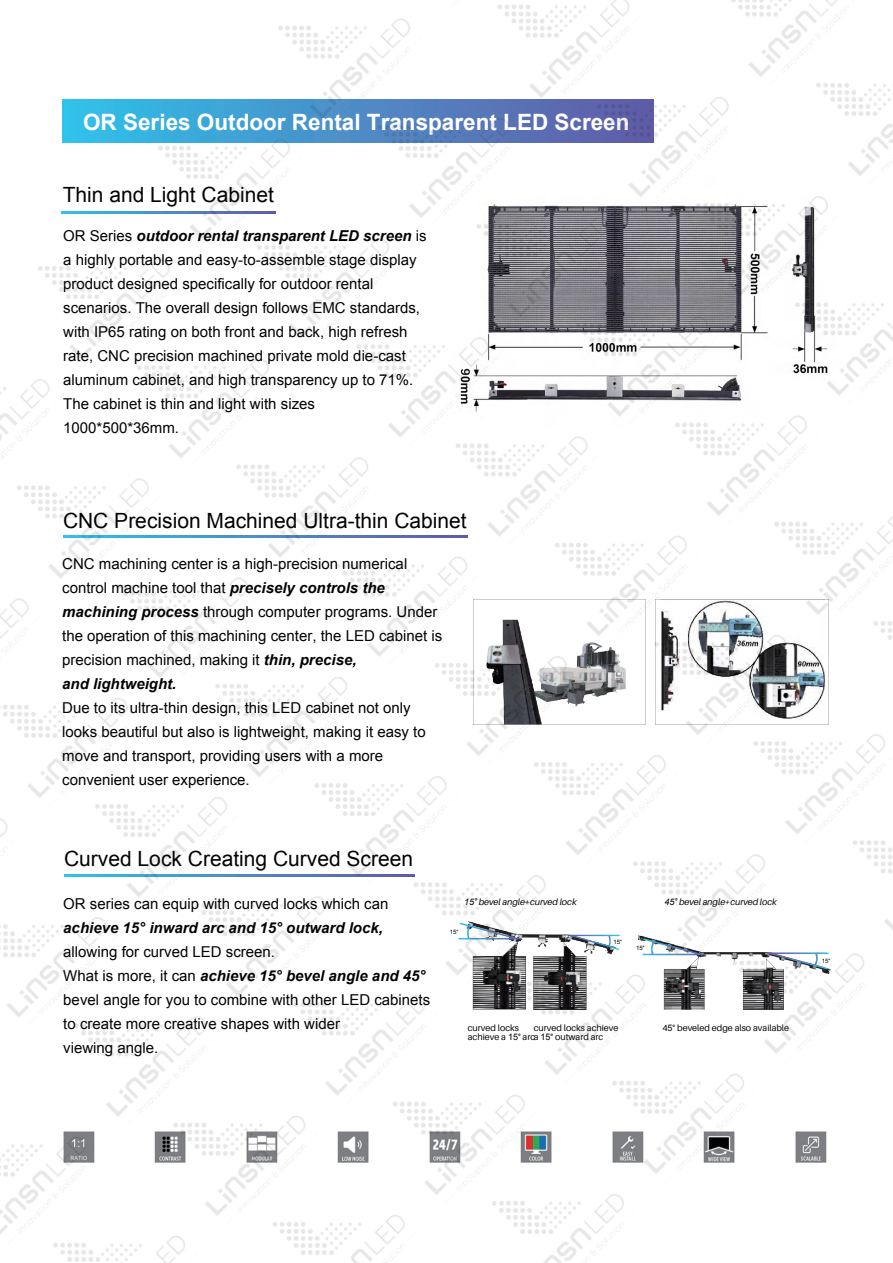
<style>
.page{position:relative;width:893px;height:1263px;background:#fff}
.page>*{position:absolute;margin:0;border:0;box-sizing:border-box;transform-origin:0 0}
.t1{font:700 22.5px "Arial";color:#fff}
.t2{font:21px "Arial";color:#030303}
.t3{font:15px/24px "Arial";color:#030303}
.t4{font:italic 700 15px "Arial";color:#030303}
.t5{font:9px/9.1px "Aileron";color:#030303}
.t6{font:italic 9px "Aileron";color:#030303}
.t7{font:6px "Arial";color:#030303}
.s1{font-weight:700;font-style:italic}
.s2{font-family:"Arial"}
.s3{font-family:"Aileron"}
</style>
<div class="page">
<img style="left:506px;top:211px;width:262px;height:141px">
<svg style="left:63px;top:100px;width:506px;height:42px;background:#40a1d5"></svg>
<img style="left:472px;top:989px;width:14px;height:21px">
<img style="left:663px;top:968px;width:42px;height:42px">
<img style="left:585px;top:649px;width:41px;height:43px">
<img style="left:804px;top:646px;width:20px;height:25px">
<img style="left:337px;top:1131px;width:490px;height:32px">
<img style="left:739px;top:952px;width:125px;height:102px">
<img style="left:60px;top:1236px;width:125px;height:27px">
<img style="left:0;top:1131px;width:104px;height:119px">
<img style="left:0;top:1131px;width:5px;height:20px">
<img style="left:280px;top:1151px;width:125px;height:112px">
<img style="left:154px;top:1115px;width:169px;height:114px">
<img style="left:81px;top:1016px;width:143px;height:114px">
<img style="left:0;top:874px;width:125px;height:157px">
<img style="left:0;top:818px;width:26px;height:114px">
<img style="left:499px;top:1131px;width:125px;height:132px">
<img style="left:366px;top:1095px;width:177px;height:113px">
<img style="left:301px;top:995px;width:143px;height:114px">
<img style="left:201px;top:874px;width:143px;height:136px">
<img style="left:68px;top:797px;width:177px;height:114px">
<img style="left:3px;top:698px;width:143px;height:114px">
<img style="left:0;top:598px;width:47px;height:114px">
<img style="left:585px;top:1010px;width:177px;height:177px">
<img style="left:486px;top:934px;width:177px;height:154px">
<img style="left:421px;top:875px;width:143px;height:114px">
<img style="left:287px;top:776px;width:178px;height:114px">
<img style="left:222px;top:677px;width:143px;height:114px">
<img style="left:123px;top:535px;width:143px;height:156px">
<img style="left:24px;top:478px;width:143px;height:114px">
<img style="left:0;top:379px;width:68px;height:114px">
<img style="left:606px;top:854px;width:177px;height:114px">
<img style="left:541px;top:692px;width:143px;height:177px">
<img style="left:442px;top:599px;width:143px;height:171px">
<img style="left:342px;top:535px;width:143px;height:135px">
<img style="left:209px;top:457px;width:177px;height:114px">
<img style="left:144px;top:358px;width:143px;height:114px">
<img style="left:38px;top:211px;width:150px;height:162px">
<img style="left:860px;top:848px;width:33px;height:82px">
<img style="left:760px;top:671px;width:130px;height:177px">
<img style="left:627px;top:599px;width:177px;height:150px">
<img style="left:528px;top:536px;width:177px;height:113px">
<img style="left:428px;top:375px;width:178px;height:175px">
<img style="left:363px;top:331px;width:143px;height:120px">
<img style="left:264px;top:238px;width:143px;height:114px">
<img style="left:131px;top:99px;width:177px;height:154px">
<img style="left:846px;top:629px;width:46px;height:99px">
<img style="left:747px;top:516px;width:146px;height:113px">
<img style="left:682px;top:352px;width:143px;height:177px">
<img style="left:549px;top:253px;width:177px;height:177px">
<img style="left:484px;top:205px;width:143px;height:126px">
<img style="left:350px;top:99px;width:177px;height:133px">
<img style="left:251px;top:18px;width:177px;height:114px">
<img style="left:768px;top:303px;width:125px;height:106px">
<img style="left:669px;top:196px;width:177px;height:114px">
<img style="left:569px;top:97px;width:178px;height:114px">
<img style="left:470px;top:0;width:178px;height:112px">
<img style="left:470px;top:0;width:78px;height:12px">
<img style="left:823px;top:84px;width:70px;height:92px">
<img style="left:731px;top:0;width:136px;height:91px">
<h1 class="t1" style="left:83px;top:106px;width:548px">OR Series Outdoor Rental Transparent LED Screen</h1>
<h2 class="t2" style="left:63px;top:181px;width:213px">Thin and Light Cabinet</h2>
<p class="t3" style="left:63px;top:224px;width:365px">OR Series <span class="s1">outdoor rental transparent LED screen</span> is a highly portable and easy-to-assemble stage display product designed specifically for outdoor rental scenarios. The overall design follows EMC standards, with IP65 rating on both front and back, high refresh rate, CNC precision machined private mold die-cast aluminum cabinet, and high transparency up to 71%.<br>The cabinet is thin and light with sizes 1000*500*36mm.</p>
<h2 class="t2" style="left:63px;top:507px;width:405px">CNC Precision Machined Ultra-thin Cabinet</h2>
<p class="t3" style="left:62px;top:552px;width:382px">CNC machining center is a high-precision numerical control machine tool that <span class="s1">precisely controls the machining process</span> through computer programs. Under the operation of this machining center, the LED cabinet is precision machined, making it <span class="s1">thin, precise,<br>and lightweight.</span></p>
<p class="t3" style="left:62px;top:696px;width:365px">Due to its ultra-thin design, this LED cabinet not only looks beautiful but also is lightweight, making it easy to move and transport, providing users with a more convenient user experience.</p>
<h2 class="t2" style="left:64px;top:845px;width:350px">Curved Lock Creating Curved Screen</h2>
<p class="t3" style="left:63px;top:891px;width:327px">OR series can equip with curved locks which can</p>
<p class="t4" style="left:63px;top:917px;width:321px">achieve 15° inward arc and 15° outward lock,</p>
<p class="t3" style="left:63px;top:939px;width:368px">allowing for curved LED screen.<br>What is more, it can <span class="s1">achieve 15° bevel angle and 45° </span>bevel angle for you to combine with other LED cabinets to create more creative shapes with wider<br>viewing angle.</p>
<p class="t6" style="left:464px;top:897px;width:114px"><span class="s2">15</span>° bevel angle+curved lock</p>
<p class="t6" style="left:664px;top:897px;width:114px"><span class="s2">45</span>° bevel angle+curved lock</p>
<p class="t7" style="left:450px;top:928px;width:10px">15<span class="s3">°</span></p>
<p class="t7" style="left:613px;top:938px;width:10px">15<span class="s3">°</span></p>
<p class="t7" style="left:636px;top:944px;width:10px">15<span class="s3">°</span></p>
<p class="t5" style="left:468px;top:1023px;width:69px">curved locks achieve a <span class="s2">15</span>° arc</p>
<p class="t5" style="left:534px;top:1023px;width:86px">curved locks achieve</p>
<p class="t5" style="left:662px;top:1023px;width:128px">4<span class="s2">5</span>° beveled edge also available</p>
<p class="t5" style="left:534px;top:1032px;width:71px">a <span class="s2">15</span>° outward arc</p>
<p class="t7" style="left:822px;top:957px;width:10px">15<span class="s3">°</span></p>
</div>
